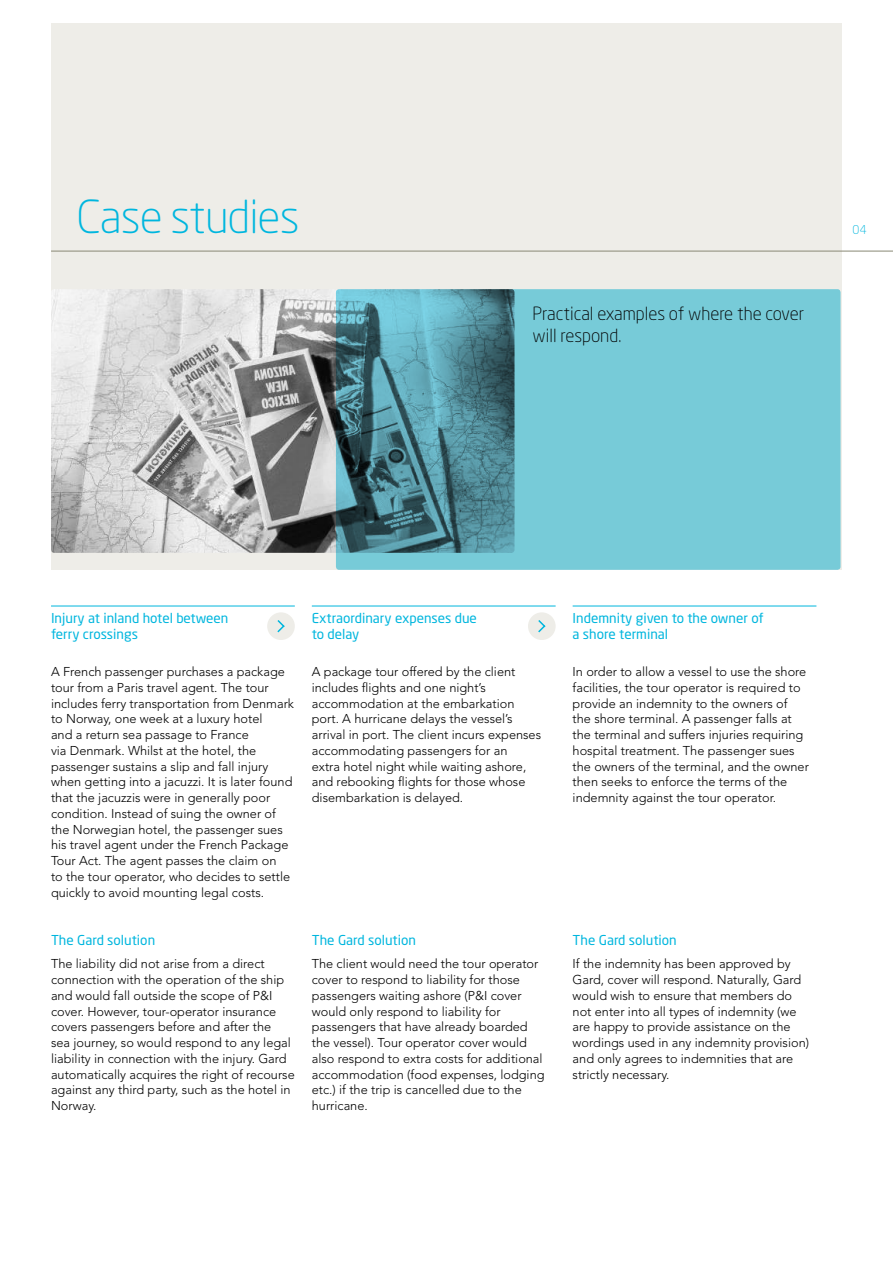
<style>
.page{position:relative;width:893px;height:1263px;background:#fff}
.page>*{position:absolute;margin:0;border:0;box-sizing:border-box;transform-origin:0 0}
.t1{font:300 45px "Neo Sans Std";letter-spacing:-.02em;color:#00b6de}
.t2{font:300 18px/21.6px "Neo Sans Std";color:#000}
.t3{font:13.5px/16.5px "Neo Sans Std";color:#00b6de}
.t4{font:300 12.75px/15.8px "Avenir LT Std";color:#000}
.t5{font:300 12px "Neo Sans Std";color:#00b6de}
</style>
<div class="page">
<div style="left:51px;top:23px;width:791px;height:547px;background:#eeede8"></div>
<hr style="left:51px;top:251px;width:842px;height:1px;background:#898875">
<img style="left:51px;top:289px;width:285px;height:264px">
<hr style="left:51px;top:606px;width:244px;height:1px;background:#00b6de">
<hr style="left:312px;top:606px;width:244px;height:1px;background:#00b6de">
<div style="left:267px;top:612px;width:28px;height:28px;background:#eeede8;border-radius:50%"></div>
<svg style="left:277px;top:620px;width:8px;height:13px"></svg>
<div style="left:528px;top:612px;width:28px;height:28px;background:#eeede8;border-radius:50%"></div>
<svg style="left:538px;top:620px;width:8px;height:13px"></svg>
<svg style="left:336px;top:289px;width:504px;height:281px;background:#69b3c0"></svg>
<hr style="left:573px;top:606px;width:243px;height:1px;background:#00b6de">
<h1 class="t1" style="left:77px;top:190px;width:224px">Case studies</h1>
<h2 class="t2" style="left:533px;top:302px;width:273px">Practical examples of where the cover will respond.</h2>
<p class="t5" style="left:853px;top:222px;width:16px">04</p>
<p class="t3" style="left:51px;top:609px;width:179px">Injury at inland hotel between ferry crossings</p>
<p class="t4" style="left:51px;top:664px;width:245px">A French passenger purchases a package tour from a Paris travel agent. The tour includes ferry transportation from Denmark to Norway, one week at a luxury hotel<br>and a return sea passage to France<br>via Denmark. Whilst at the hotel, the passenger sustains a slip and fall injury when getting into a jacuzzi. It is later found that the jacuzzis were in generally poor condition. Instead of suing the owner of the Norwegian hotel, the passenger sues his travel agent under the French Package Tour Act. The agent passes the claim on<br>to the tour operator, who decides to settle quickly to avoid mounting legal costs.</p>
<p class="t3" style="left:51px;top:931px;width:106px">The Gard solution</p>
<p class="t4" style="left:51px;top:956px;width:245px">The liability did not arise from a direct connection with the operation of the ship and would fall outside the scope of P&amp;I cover. However, tour-operator insurance covers passengers before and after the<br>sea journey, so would respond to any legal liability in connection with the injury. Gard automatically acquires the right of recourse against any third party, such as the hotel in Norway.</p>
<p class="t3" style="left:312px;top:609px;width:167px">Extraordinary expenses due to delay</p>
<p class="t4" style="left:312px;top:664px;width:231px">A package tour offered by the client includes flights and one night’s accommodation at the embarkation port. A hurricane delays the vessel’s arrival in port. The client incurs expenses accommodating passengers for an<br>extra hotel night while waiting ashore, and rebooking flights for those whose disembarkation is delayed.</p>
<p class="t3" style="left:312px;top:931px;width:106px">The Gard solution</p>
<p class="t4" style="left:312px;top:956px;width:234px">The client would need the tour operator cover to respond to liability for those passengers waiting ashore (P&amp;I cover would only respond to liability for passengers that have already boarded the vessel). Tour operator cover would also respond to extra costs for additional accommodation (food expenses, lodging etc.) if the trip is cancelled due to the hurricane.</p>
<p class="t3" style="left:573px;top:609px;width:192px">Indemnity given to the owner of a shore terminal</p>
<p class="t4" style="left:573px;top:664px;width:238px">In order to allow a vessel to use the shore facilities, the tour operator is required to provide an indemnity to the owners of the shore terminal. A passenger falls at the terminal and suffers injuries requiring hospital treatment. The passenger sues the owners of the terminal, and the owner then seeks to enforce the terms of the indemnity against the tour operator.</p>
<p class="t3" style="left:573px;top:931px;width:106px">The Gard solution</p>
<p class="t4" style="left:573px;top:956px;width:238px">If the indemnity has been approved by Gard, cover will respond. Naturally, Gard would wish to ensure that members do not enter into all types of indemnity (we are happy to provide assistance on the wordings used in any indemnity provision) and only agrees to indemnities that are strictly necessary.</p>
</div>
